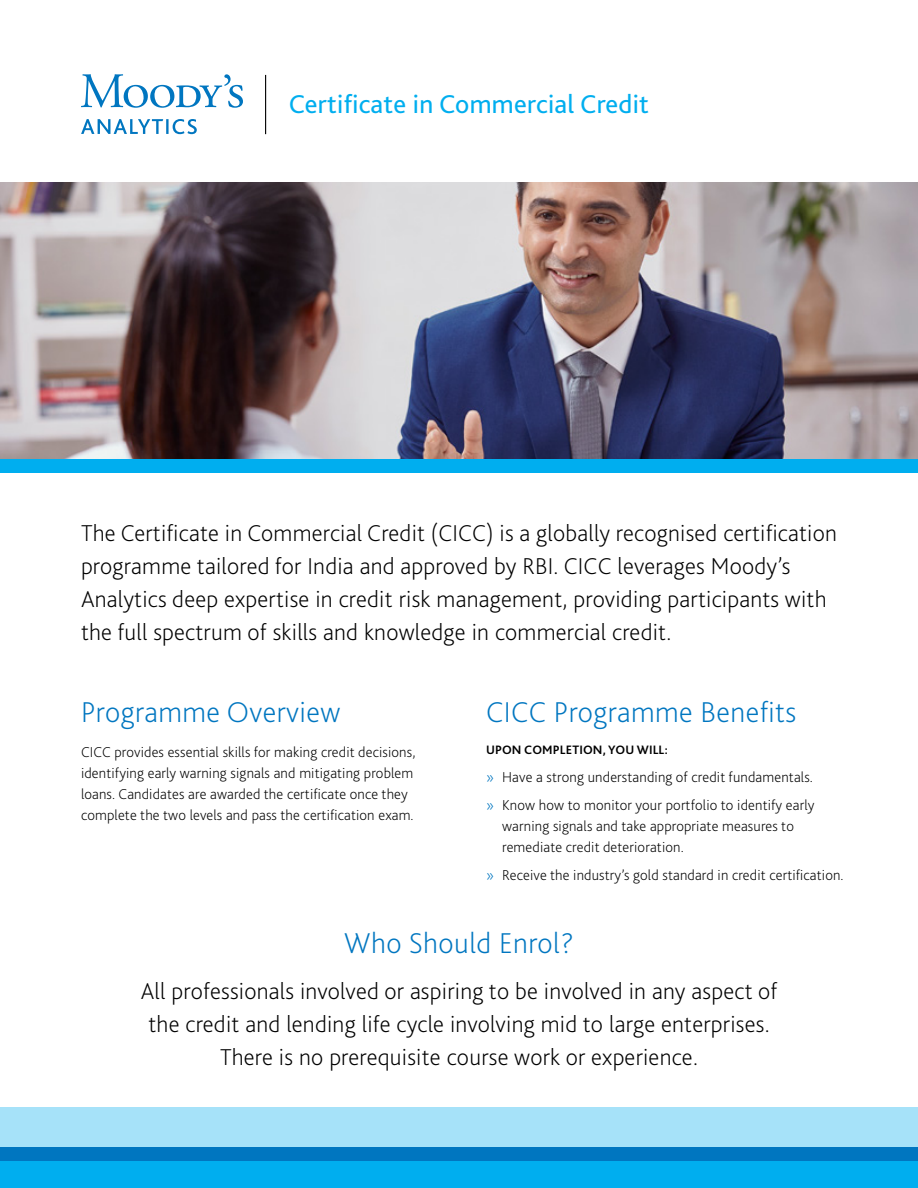
<style>
.page{position:relative;width:918px;height:1188px;background:#fff}
.page>*{position:absolute;margin:0;border:0;box-sizing:border-box;transform-origin:0 0}
.t1{font:200 30px "Bliss 2";letter-spacing:.015em;color:#0076c0}
.t2{font:27px "Bliss 2";letter-spacing:.01em;color:#00aeef}
.t3{font:200 24px/33px "Bliss 2";letter-spacing:.01em;color:#000}
.t4{font:200 15px/21px "Bliss 2";letter-spacing:.01em;color:#000}
.t5{font:700 12.75px "Bliss 2";letter-spacing:.01em;color:#000}
.s1{color:#0076c0}
</style>
<div class="page">
<img style="left:0;top:182px;width:918px;height:277px">
<svg style="left:81px;top:74px;width:162px;height:60px"></svg>
<div style="left:0;top:1107px;width:918px;height:81px;background:#a6e2f9"></div>
<div style="left:0;top:1161px;width:918px;height:27px;background:#00aeef"></div>
<div style="left:0;top:1148px;width:918px;height:13px;background:#0076c0"></div>
<hr style="left:265px;top:75px;width:1px;height:59px;background:#000">
<div style="left:0;top:459px;width:918px;height:13px;background:#00aeef"></div>
<p class="t2" style="left:289px;top:87px;width:362px">Certificate in Commercial Credit</p>
<p class="t3" style="left:81px;top:516px;width:758px">The Certificate in Commercial Credit (CICC) is a globally recognised certification programme tailored for India and approved by RBI. CICC leverages Moody’s Analytics deep expertise in credit risk management, providing participants with the full spectrum of skills and knowledge in commercial credit.</p>
<p class="t1" style="left:81px;top:694px;width:261px">Programme Overview</p>
<p class="t4" style="left:81px;top:741px;width:336px">CICC provides essential skills for making credit decisions, identifying early warning signals and mitigating problem loans. Candidates are awarded the certificate once they complete the two levels and pass the certification exam.</p>
<p class="t1" style="left:486px;top:694px;width:312px">CICC Programme Benefits</p>
<p class="t5" style="left:486px;top:742px;width:183px">UPON COMPLETION, YOU WILL:</p>
<p class="t4" style="left:486px;top:763px;width:330px;line-height:27.8px"><span class="s1">»</span> Have a strong understanding of credit fundamentals. <span class="s1">»</span> Know how to monitor your portfolio to identify early</p>
<p class="t4" style="left:502px;top:815px;width:293px">warning signals and take appropriate measures to remediate credit deterioration.</p>
<p class="t4" style="left:486px;top:864px;width:359px"><span class="s1">»</span> Receive the industry’s gold standard in credit certification.</p>
<p class="t1" style="left:344px;top:924px;width:231px">Who Should Enrol?</p>
<p class="t3" style="left:141px;top:974px;width:638px;text-align:center">All professionals involved or aspiring to be involved in any aspect of the credit and lending life cycle involving mid to large enterprises.<br>There is no prerequisite course work or experience.</p>
</div>
